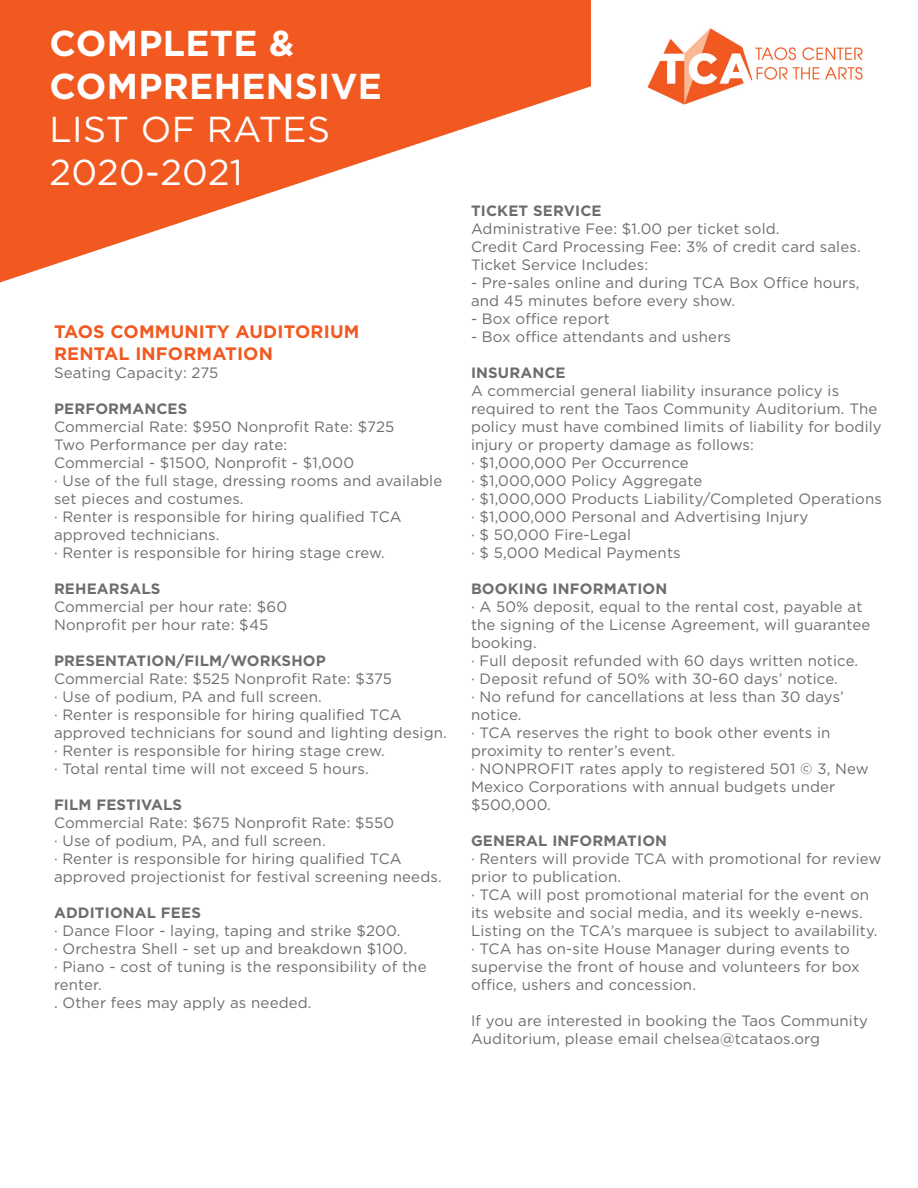
<style>
.page{position:relative;width:918px;height:1188px;background:#fff}
.page>*{position:absolute;margin:0;border:0;box-sizing:border-box;transform-origin:0 0}
.t1{font:700 36px "Gotham";letter-spacing:.01em;color:#fff}
.t2{font:36px "Gotham";letter-spacing:.01em;color:#fff}
.t3{font:700 18px/21.6px "Gotham";letter-spacing:.01em;color:#f15921}
.t4{font:15px/18px "Gotham";letter-spacing:.01em;color:#6c6d70}
.t5{font:700 15px "Gotham";letter-spacing:.01em;color:#6c6d70}
</style>
<div class="page">
<svg style="left:0;top:0;width:591px;height:282px;fill:#f15921"></svg>
<img style="left:647px;top:28px;width:216px;height:77px">
<p class="t1" style="left:50px;top:19px;width:246px">COMPLETE &amp;</p>
<p class="t1" style="left:50px;top:62px;width:334px">COMPREHENSIVE</p>
<p class="t2" style="left:50px;top:106px;width:282px">LIST OF RATES</p>
<p class="t2" style="left:50px;top:150px;width:195px">2020-2021</p>
<p class="t3" style="left:54px;top:321px;width:307px">TAOS COMMUNITY AUDITORIUM<br>RENTAL INFORMATION</p>
<p class="t4" style="left:54px;top:363px;width:166px">Seating Capacity: 275</p>
<p class="t5" style="left:54px;top:399px;width:135px">PERFORMANCES</p>
<p class="t4" style="left:54px;top:417px;width:342px">Commercial Rate: $950 Nonprofit Rate: $725</p>
<p class="t4" style="left:54px;top:435px;width:235px">Two Performance per day rate:</p>
<p class="t4" style="left:54px;top:453px;width:302px">Commercial - $1500, Nonprofit - $1,000</p>
<p class="t4" style="left:54px;top:471px;width:390px">· Use of the full stage, dressing rooms and available set pieces and costumes.</p>
<p class="t4" style="left:54px;top:507px;width:349px">· Renter is responsible for hiring qualified TCA approved technicians.</p>
<p class="t4" style="left:54px;top:543px;width:332px">· Renter is responsible for hiring stage crew.</p>
<p class="t5" style="left:54px;top:579px;width:108px">REHEARSALS</p>
<p class="t4" style="left:54px;top:597px;width:235px">Commercial per hour rate: $60</p>
<p class="t4" style="left:54px;top:615px;width:216px">Nonprofit per hour rate: $45</p>
<p class="t5" style="left:54px;top:651px;width:273px">PRESENTATION/FILM/WORKSHOP</p>
<p class="t4" style="left:54px;top:669px;width:339px">Commercial Rate: $525 Nonprofit Rate: $375</p>
<p class="t4" style="left:54px;top:687px;width:269px">· Use of podium, PA and full screen.</p>
<p class="t4" style="left:54px;top:705px;width:394px">· Renter is responsible for hiring qualified TCA approved technicians for sound and lighting design.</p>
<p class="t4" style="left:54px;top:741px;width:332px">· Renter is responsible for hiring stage crew.</p>
<p class="t4" style="left:54px;top:759px;width:316px">· Total rental time will not exceed 5 hours.</p>
<p class="t5" style="left:54px;top:795px;width:130px">FILM FESTIVALS</p>
<p class="t4" style="left:54px;top:813px;width:342px">Commercial Rate: $675 Nonprofit Rate: $550</p>
<p class="t4" style="left:54px;top:831px;width:273px">· Use of podium, PA, and full screen.</p>
<p class="t4" style="left:54px;top:849px;width:389px">· Renter is responsible for hiring qualified TCA approved projectionist for festival screening needs.</p>
<p class="t5" style="left:54px;top:903px;width:148px">ADDITIONAL FEES</p>
<p class="t4" style="left:54px;top:921px;width:348px">· Dance Floor - laying, taping and strike $200.</p>
<p class="t4" style="left:54px;top:939px;width:355px">· Orchestra Shell - set up and breakdown $100.</p>
<p class="t4" style="left:54px;top:957px;width:374px">· Piano - cost of tuning is the responsibility of the renter.</p>
<p class="t4" style="left:54px;top:993px;width:259px">. Other fees may apply as needed.</p>
<p class="t5" style="left:471px;top:200px;width:132px">TICKET SERVICE</p>
<p class="t4" style="left:471px;top:219px;width:310px">Administrative Fee: $1.00 per ticket sold.</p>
<p class="t4" style="left:471px;top:237px;width:391px">Credit Card Processing Fee: 3% of credit card sales.</p>
<p class="t4" style="left:471px;top:255px;width:179px">Ticket Service Includes:</p>
<p class="t4" style="left:471px;top:273px;width:390px">- Pre-sales online and during TCA Box Office hours, and 45 minutes before every show.</p>
<p class="t4" style="left:471px;top:309px;width:140px">- Box office report</p>
<p class="t4" style="left:471px;top:327px;width:262px">- Box office attendants and ushers</p>
<p class="t5" style="left:471px;top:362px;width:96px">INSURANCE</p>
<p class="t4" style="left:471px;top:381px;width:412px">A commercial general liability insurance policy is required to rent the Taos Community Auditorium. The policy must have combined limits of liability for bodily injury or property damage as follows:</p>
<p class="t4" style="left:471px;top:453px;width:219px">· $1,000,000 Per Occurrence</p>
<p class="t4" style="left:471px;top:471px;width:233px">· $1,000,000 Policy Aggregate</p>
<p class="t4" style="left:471px;top:489px;width:413px">· $1,000,000 Products Liability/Completed Operations</p>
<p class="t4" style="left:471px;top:507px;width:339px">· $1,000,000 Personal and Advertising Injury</p>
<p class="t4" style="left:471px;top:525px;width:162px">· $ 50,000 Fire-Legal</p>
<p class="t4" style="left:471px;top:543px;width:211px">· $ 5,000 Medical Payments</p>
<p class="t5" style="left:471px;top:578px;width:198px">BOOKING INFORMATION</p>
<p class="t4" style="left:471px;top:597px;width:401px">· A 50% deposit, equal to the rental cost, payable at the signing of the License Agreement, will guarantee booking.</p>
<p class="t4" style="left:471px;top:651px;width:389px">· Full deposit refunded with 60 days written notice.</p>
<p class="t4" style="left:471px;top:669px;width:369px">· Deposit refund of 50% with 30-60 days’ notice.</p>
<p class="t4" style="left:471px;top:687px;width:375px">· No refund for cancellations at less than 30 days’ notice.</p>
<p class="t4" style="left:471px;top:723px;width:361px">· TCA reserves the right to book other events in proximity to renter’s event.</p>
<p class="t4" style="left:471px;top:759px;width:399px">· NONPROFIT rates apply to registered 501 © 3, New<br>Mexico Corporations with annual budgets under $500,000.</p>
<p class="t5" style="left:471px;top:830px;width:198px">GENERAL INFORMATION</p>
<p class="t4" style="left:471px;top:849px;width:412px">· Renters will provide TCA with promotional for review prior to publication.</p>
<p class="t4" style="left:471px;top:885px;width:408px">· TCA will post promotional material for the event on its website and social media, and its weekly e-news.<br>Listing on the TCA’s marquee is subject to availability.</p>
<p class="t4" style="left:471px;top:939px;width:390px">· TCA has on-site House Manager during events to supervise the front of house and volunteers for box office, ushers and concession.</p>
<p class="t4" style="left:471px;top:1011px;width:399px">If you are interested in booking the Taos Community<br>Auditorium, please email chelsea@tcataos.org</p>
</div>
